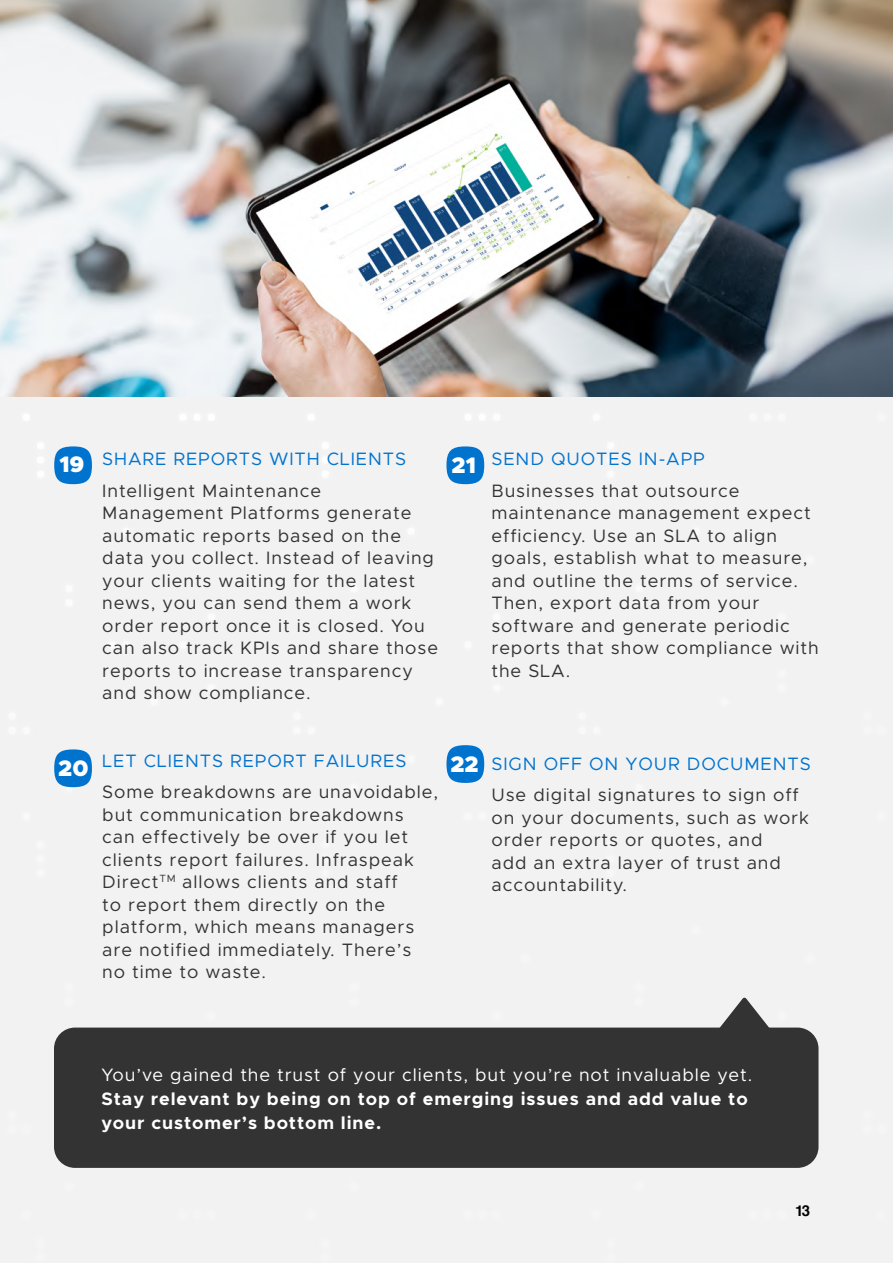
<style>
.page{position:relative;width:893px;height:1263px;background:#fff}
.page>*{position:absolute;margin:0;border:0;box-sizing:border-box;transform-origin:0 0}
.t1{font:900 22.5px "Infraspeak Sans";color:#fff}
.t2{font:18px/22.5px "Infraspeak Sans";letter-spacing:.05em;color:#333}
.t3{font:18px "Infraspeak Sans";letter-spacing:.05em;color:#0073cf}
.t4{font:700 18px/24px "Infraspeak Sans";letter-spacing:.05em;color:#fff}
.t5{font:18px "Infraspeak Sans";letter-spacing:.05em;color:#fff}
.t6{font:700 15px "Helvetica";color:#000}
</style>
<div class="page">
<div style="left:0;top:396px;width:893px;height:867px;background:#f2f2f2"></div>
<div style="left:54px;top:1027px;width:764px;height:141px;background:#333;border-radius:21px"></div>
<svg style="left:707px;top:997px;width:75px;height:31px"></svg>
<div style="left:54px;top:446px;width:38px;height:38px;background:#0073cf;border-radius:50%"></div>
<div style="left:54px;top:749px;width:38px;height:38px;background:#0073cf;border-radius:50%"></div>
<div style="left:446px;top:446px;width:38px;height:38px;background:#0073cf;border-radius:50%"></div>
<div style="left:446px;top:745px;width:38px;height:38px;background:#0073cf;border-radius:50%"></div>
<img style="left:0;top:0;width:893px;height:396px">
<p class="t1" style="left:59px;top:450px;width:27px">19</p>
<p class="t3" style="left:102px;top:448px;width:305px">SHARE REPORTS WITH CLIENTS</p>
<p class="t2" style="left:102px;top:479px;width:337px">Intelligent Maintenance<br>Management Platforms generate automatic reports based on the data you collect. Instead of leaving your clients waiting for the latest news, you can send them a work order report once it is closed. You can also track KPIs and share those reports to increase transparency and show compliance.</p>
<p class="t1" style="left:452px;top:451px;width:26px">21</p>
<p class="t3" style="left:491px;top:448px;width:215px">SEND QUOTES IN-APP</p>
<p class="t2" style="left:491px;top:479px;width:329px">Businesses that outsource maintenance management expect efficiency. Use an SLA to align goals, establish what to measure, and outline the terms of service.<br>Then, export data from your software and generate periodic reports that show compliance with the SLA.</p>
<p class="t1" style="left:58px;top:754px;width:32px">20</p>
<p class="t3" style="left:102px;top:749px;width:306px">LET CLIENTS REPORT FAILURES</p>
<p class="t2" style="left:102px;top:780px;width:337px">Some breakdowns are unavoidable, but communication breakdowns can effectively be over if you let clients report failures. Infraspeak<br>Direct<sup>TM</sup> allows clients and staff<br>to report them directly on the platform, which means managers are notified immediately. There’s no time to waste.</p>
<p class="t1" style="left:451px;top:750px;width:30px">22</p>
<p class="t3" style="left:491px;top:752px;width:321px">SIGN OFF ON YOUR DOCUMENTS</p>
<p class="t2" style="left:491px;top:783px;width:319px">Use digital signatures to sign off on your documents, such as work order reports or quotes, and<br>add an extra layer of trust and accountability.</p>
<p class="t5" style="left:102px;top:1063px;width:652px">You’ve gained the trust of your clients, but you’re not invaluable yet.</p>
<p class="t4" style="left:102px;top:1086px;width:648px">Stay relevant by being on top of emerging issues and add value to your customer’s bottom line.</p>
<p class="t6" style="left:795px;top:1199px;width:16px">13</p>
</div>
